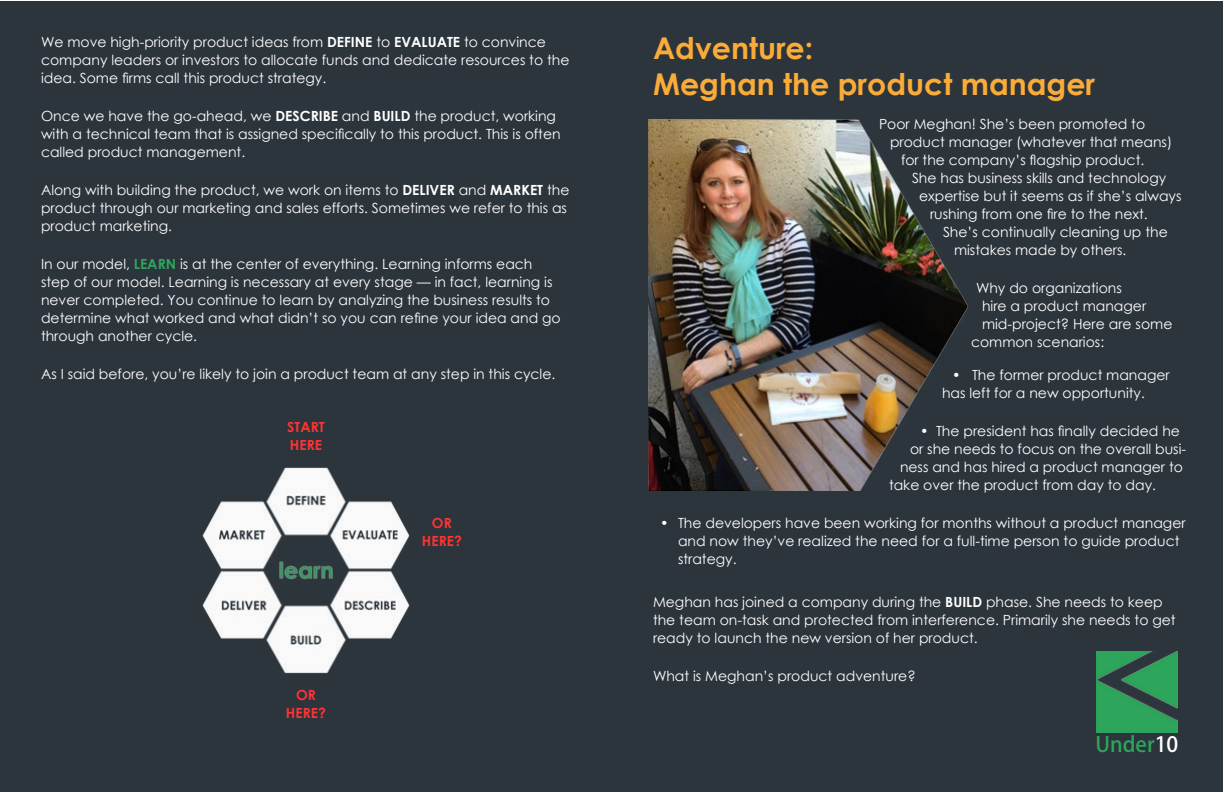
<style>
.page{position:relative;width:1224px;height:792px;background:#fff}
.page>*{position:absolute;margin:0;border:0;box-sizing:border-box;transform-origin:0 0}
.Larger_heading{font:700 30px "Century Gothic";color:#faab38}
.Heading{font:500 21px "Koz Go Pro";color:#2da65b}
.t1{font:14px/18px "Century Gothic";color:#fff}
.t2{font:700 14px/18px "Century Gothic";color:#f33;text-align:center}
.s1{font-weight:700}
.s2{font-weight:700;color:#2ea65c}
.s3{color:#fff}
</style>
<div class="page">
<div style="left:0;top:1px;width:1223px;height:791px;background:#2c343c"></div>
<img style="left:648px;top:120px;width:320px;height:371px">
<img style="left:1096px;top:651px;width:82px;height:81px">
<img style="left:202px;top:467px;width:208px;height:207px">
<p class="t1" style="left:41px;top:32px;width:530px">We move high-priority product ideas from <span class="s1">DEFINE</span> to <span class="s1">EVALUATE</span> to convince company leaders or investors to allocate funds and dedicate resources to the idea. Some firms call this product strategy.</p>
<p class="t1" style="left:41px;top:106px;width:521px">Once we have the go-ahead, we <span class="s1">DESCRIBE</span> and <span class="s1">BUILD</span> the product, working with a technical team that is assigned specifically to this product. This is often called product management.</p>
<p class="t1" style="left:41px;top:180px;width:530px">Along with building the product, we work on items to <span class="s1">DELIVER</span> and <span class="s1">MARKET</span> the product through our marketing and sales efforts. Sometimes we refer to this as product marketing.</p>
<p class="t1" style="left:41px;top:254px;width:521px">In our model, <span class="s2">LEARN</span> is at the center of everything. Learning informs each step of our model. Learning is necessary at every stage — in fact, learning is never completed. You continue to learn by analyzing the business results to determine what worked and what didn’t so you can refine your idea and go through another cycle.</p>
<p class="t1" style="left:41px;top:364px;width:516px">As I said before, you’re likely to join a product team at any step in this cycle.</p>
<p class="t2" style="left:287px;top:417px;width:39px;text-align:left">START<br>HERE</p>
<p class="t2" style="left:286px;top:686px;width:42px">OR<br>HERE?</p>
<p class="t2" style="left:422px;top:513px;width:42px">OR<br>HERE?</p>
<p class="Larger_heading" style="left:653px;top:25px;width:162px">Adventure:</p>
<p class="Larger_heading" style="left:653px;top:61px;width:444px">Meghan the product manager</p>
<p class="t1" style="left:879px;top:114px;width:268px">Poor Meghan! She’s been promoted to</p>
<p class="t1" style="left:890px;top:132px;width:284px">product manager (whatever that means)</p>
<p class="t1" style="left:901px;top:150px;width:245px">for the company’s flagship product.</p>
<p class="t1" style="left:912px;top:168px;width:256px">She has business skills and technology</p>
<p class="t1" style="left:919px;top:186px;width:264px">expertise but it seems as if she’s always</p>
<p class="t1" style="left:930px;top:204px;width:219px">rushing from one fire to the next.</p>
<p class="t1" style="left:943px;top:222px;width:226px">She’s continually cleaning up the</p>
<p class="t1" style="left:954px;top:240px;width:174px">mistakes made by others.</p>
<p class="t1" style="left:976px;top:278px;width:147px">Why do organizations</p>
<p class="t1" style="left:982px;top:296px;width:166px">hire a product manager</p>
<p class="t1" style="left:982px;top:314px;width:192px">mid-project? Here are some</p>
<p class="t1" style="left:971px;top:332px;width:135px">common scenarios:</p>
<p class="t1" style="left:942px;top:365px;width:229px;text-indent:10px">• The former product manager has left for a new opportunity.</p>
<p class="t1" style="left:920px;top:421px;width:262px">• The president has finally decided he</p>
<p class="t1" style="left:910px;top:439px;width:278px">or she needs to focus on the overall busi-</p>
<p class="t1" style="left:900px;top:457px;width:284px">ness and has hired a product manager to</p>
<p class="t1" style="left:889px;top:475px;width:269px">take over the product from day to day.</p>
<p class="t1" style="left:678px;top:513px;width:509px;text-indent:-18px">• The developers have been working for months without a product manager and now they’ve realized the need for a full-time person to guide product strategy.</p>
<p class="t1" style="left:653px;top:592px;width:524px">Meghan has joined a company during the <span class="s1">BUILD</span> phase. She needs to keep the team on-task and protected from interference. Primarily she needs to get ready to launch the new version of her product.</p>
<p class="t1" style="left:653px;top:666px;width:264px">What is Meghan’s product adventure?</p>
<p class="Heading" style="left:1096px;top:731px;width:84px">Under<span class="s3">10</span></p>
</div>
